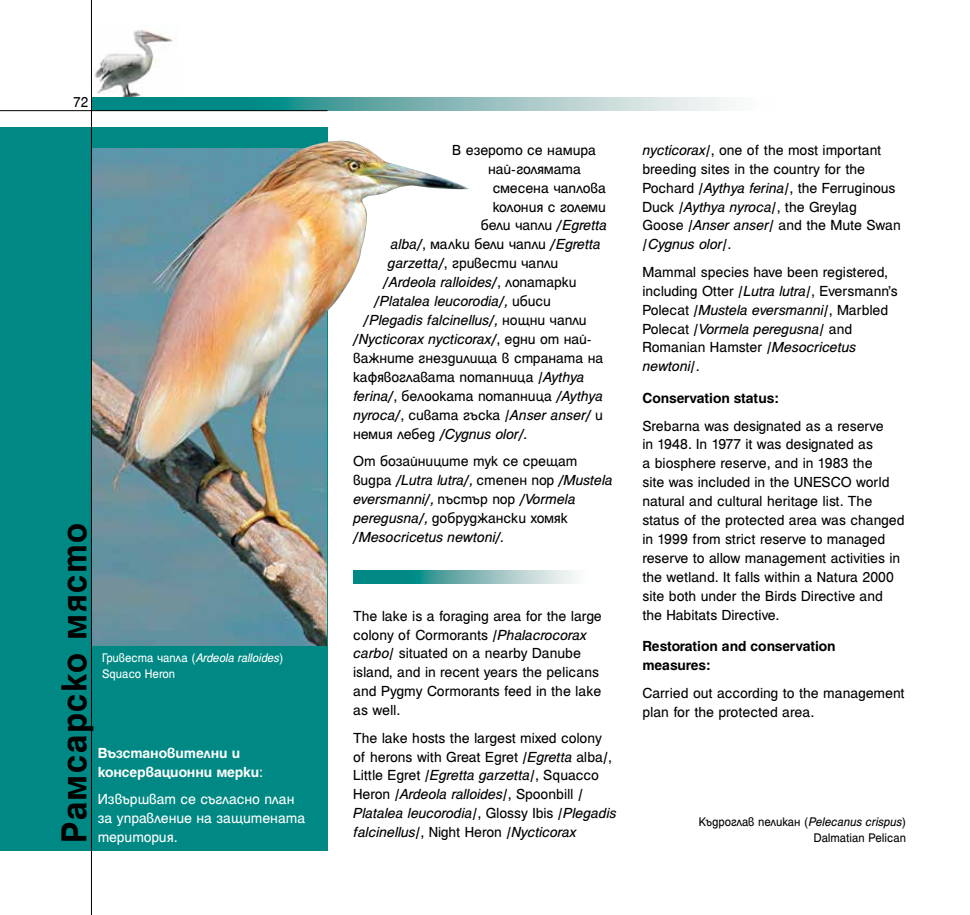
<style>
.page{position:relative;width:970px;height:915px;background:#fff}
.page>*{position:absolute;margin:0;border:0;box-sizing:border-box;transform-origin:0 0}
.t1{font:700 39px "Helen Bg";letter-spacing:.045em;color:#000;scale:.95 1}
.t2{font:15.75px/18.9px "Helen Bg";color:#000}
.t3{font:italic 15.75px/18.9px "Helen Bg";color:#000}
.t4{font:15.75px/18.9px "Helen Bg";color:#fff}
.t5{font:700 15.75px/18.9px "Helen Bg";letter-spacing:-.005em;color:#000}
.t6{font:700 15.75px/18.9px "Helen Bg";letter-spacing:-.01em;color:#fff}
.t7{font:15.75px "Helen Bg";color:#000;scale:.95 1}
.t8{font:13.5px/15.6px "Helen Bg";letter-spacing:-.005em;color:#000;text-align:right;scale:.95 1}
.t9{font:13.5px/15.6px "Helen Bg";color:#fff;scale:.95 1}
.s1{font-style:italic}
.s2{font-weight:400}
.s3{font-style:normal}
</style>
<div class="page">
<div style="left:0;top:128px;width:327px;height:722px;background:#008984"></div>
<img style="left:94px;top:30px;width:84px;height:68px">
<svg style="left:92px;top:98px;width:640px;height:13px;background:#6eb3b1"></svg>
<img style="left:92px;top:149px;width:235px;height:496px">
<img style="left:296px;top:141px;width:172px;height:208px">
<svg style="left:353px;top:570px;width:223px;height:13px;background:#6bb2b0"></svg>
<hr style="left:0;top:110px;width:327px;height:1px;background:#000">
<hr style="left:91px;top:0;width:1px;height:914px;background:#000">
<p class="t7" style="left:73px;top:96px;width:17px">72</p>
<h1 class="t1" style="left:59px;top:842px;width:337px;rotate:-90deg">Рамсарско място</h1>
<p class="t9" style="left:102px;top:650px;width:192px">Гривеста чапла (<span class="s1">Ardeola ralloides</span>)<br>Squaco Heron</p>
<p class="t6" style="left:98px;top:744px;width:167px">Възстановителни и консервационни мерки<span class="s2">:</span></p>
<p class="t4" style="left:98px;top:790px;width:209px">Извършват се съгласно план за управление на защитената територия.</p>
<p class="t2" style="left:452px;top:141px;width:145px">В езерото се намира</p>
<p class="t2" style="left:488px;top:160px;width:94px">най-голямата</p>
<p class="t2" style="left:492px;top:179px;width:115px">смесена чаплова</p>
<p class="t2" style="left:492px;top:198px;width:115px">колония с големи</p>
<p class="t2" style="left:480px;top:217px;width:128px">бели чапли <span class="s1">/Egretta</span></p>
<p class="t2" style="left:390px;top:236px;width:212px"><span class="s1">alba/</span>, малки бели чапли <span class="s1">/Egretta</span></p>
<p class="t2" style="left:387px;top:255px;width:172px"><span class="s1">garzetta/</span>, гривести чапли</p>
<p class="t3" style="left:383px;top:272px;width:195px">/Ardeola ralloides/<span class="s3">, лопатарки</span></p>
<p class="t3" style="left:374px;top:291px;width:178px">/Platalea leucorodia/, <span class="s3">ибиси</span></p>
<p class="t3" style="left:363px;top:310px;width:224px">/Plegadis falcinellus/, <span class="s3">нощни чапли</span></p>
<p class="t3" style="left:353px;top:329px;width:240px">/Nycticorax nycticorax/<span class="s3">, едни от най-</span></p>
<p class="t2" style="left:353px;top:349px;width:252px">важните гнездилища в страната на</p>
<p class="t2" style="left:353px;top:368px;width:233px">кафявоглавата потапница /<span class="s1">Aythya</span></p>
<p class="t2" style="left:353px;top:387px;width:251px"><span class="s1">ferina/</span>, белооката потапница <span class="s1">/Aythya</span></p>
<p class="t3" style="left:353px;top:404px;width:251px">nyroca/<span class="s3">, сивата гъска /</span>Anser anser/ <span class="s3">и</span></p>
<p class="t3" style="left:353px;top:423px;width:176px"><span class="s3">немия лебед</span> /Cygnus olor/.</p>
<p class="t3" style="left:353px;top:451px;width:261px"><span class="s3">От бозайниците тук се срещат видра</span> /Lutra lutra/, <span class="s3">степен пор</span> /Mustela eversmanni/, <span class="s3">пъстър пор</span> /Vormela peregusna/, <span class="s3">добруджански хомяк </span>/Mesocricetus newtoni/.</p>
<p class="t2" style="left:353px;top:607px;width:250px">The lake is a foraging area for the large colony of Cormorants /<span class="s1">Phalacrocorax carbo</span>/ situated on a nearby Danube island, and in recent years the pelicans and Pygmy Cormorants feed in the lake as well.</p>
<p class="t2" style="left:353px;top:729px;width:265px">The lake hosts the largest mixed colony of herons with Great Egret /<span class="s1">Egretta</span> alba/, Little Egret /<span class="s1">Egretta garzetta</span>/, Squacco Heron /<span class="s1">Ardeola ralloides</span>/, Spoonbill / <span class="s1">Platalea leucorodia</span>/, Glossy Ibis /<span class="s1">Plegadis falcinellus</span>/, Night Heron /<span class="s1">Nycticorax</span></p>
<p class="t2" style="left:642px;top:141px;width:260px"><span class="s1">nycticorax</span>/, one of the most important breeding sites in the country for the Pochard /<span class="s1">Aythya ferina</span>/, the Ferruginous Duck /<span class="s1">Aythya nyroca</span>/, the Greylag Goose /<span class="s1">Anser anser</span>/ and the Mute Swan /<span class="s1">Cygnus olor</span>/.</p>
<p class="t2" style="left:642px;top:263px;width:257px">Mammal species have been registered, including Otter /<span class="s1">Lutra lutra</span>/, Eversmann’s Polecat /<span class="s1">Mustela eversmanni</span>/, Marbled Polecat /<span class="s1">Vormela peregusna</span>/ and Romanian Hamster /<span class="s1">Mesocricetus newtoni</span>/.</p>
<p class="t5" style="left:642px;top:389px;width:138px">Conservation status:</p>
<p class="t2" style="left:642px;top:417px;width:264px">Srebarna was designated as a reserve<br>in 1948. In 1977 it was designated as<br>a biosphere reserve, and in 1983 the<br>site was included in the UNESCO world natural and cultural heritage list. The status of the protected area was changed in 1999 from strict reserve to managed reserve to allow management activities in the wetland. It falls within a Natura 2000 site both under the Birds Directive and the Habitats Directive.</p>
<p class="t5" style="left:642px;top:637px;width:195px">Restoration and conservation measures:</p>
<p class="t2" style="left:642px;top:684px;width:264px">Carried out according to the management plan for the protected area.</p>
<p class="t8" style="left:698px;top:814px;width:220px">Къдроглав пеликан (<span class="s1">Pelecanus crispus</span>)<br>Dalmatian Pelican</p>
</div>
